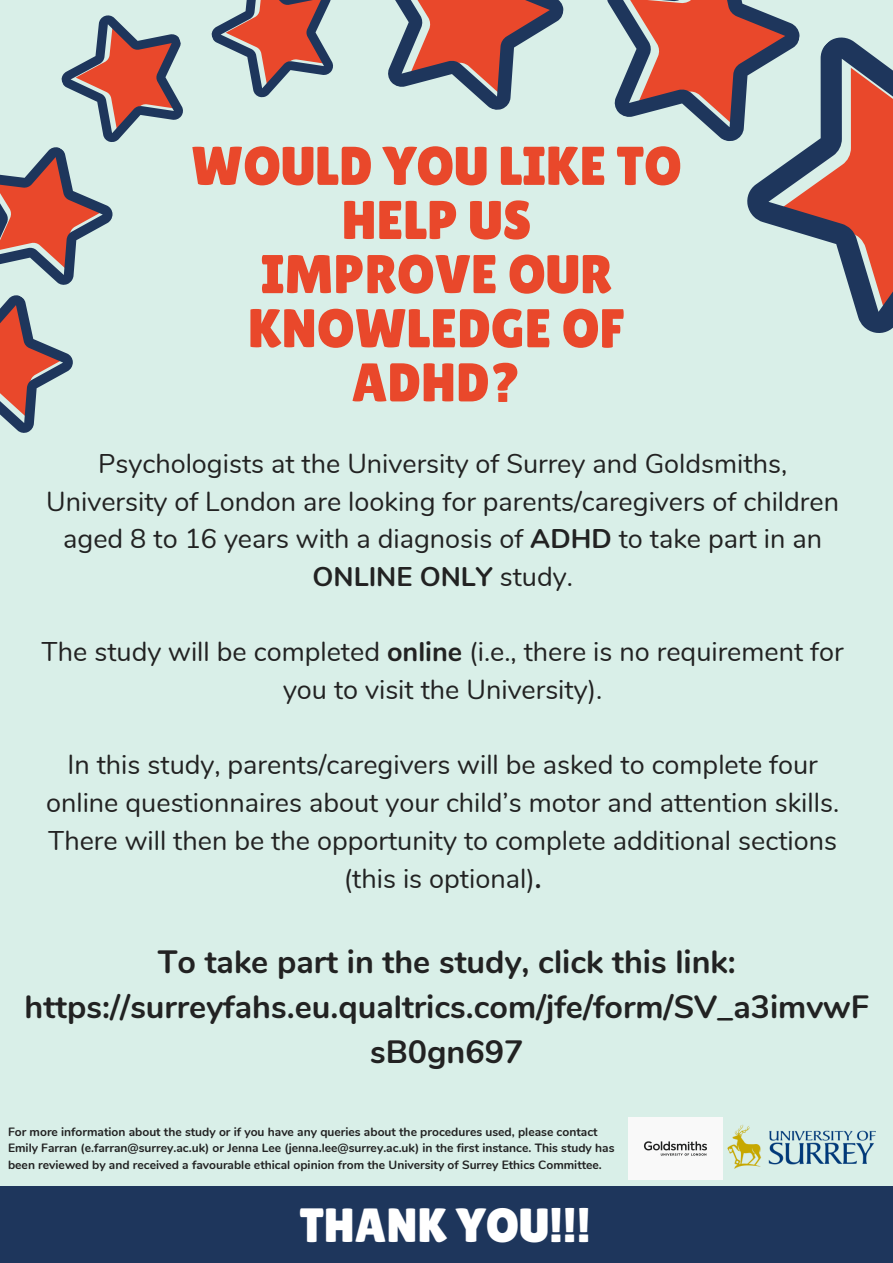
<style>
.page{position:relative;width:893px;height:1263px;background:#d9efe8}
.page>*{position:absolute;margin:0;border:0;box-sizing:border-box;transform-origin:0 0}
.t1{font:54.45px/54.2px "Lilita One";color:#e9482b;text-align:center}
.t2{font:48px "Lilita One";color:#fff}
.t3{font:700 32.17px/45px "Nunito";color:#222;text-align:center}
.t4{font:27px/37.7px "Nunito";color:#222;text-align:center}
.t5{font:700 12px/16.4px "Nunito";color:#222}
.s1{font-weight:700}
</style>
<div class="page">
<svg style="left:747px;top:37px;width:146px;height:296px"></svg>
<div style="left:0;top:1186px;width:893px;height:77px;background:#1e365c"></div>
<img style="left:722px;top:1118px;width:154px;height:56px">
<img style="left:628px;top:1117px;width:94px;height:63px">
<svg style="left:607px;top:0;width:201px;height:152px"></svg>
<svg style="left:0;top:0;width:564px;height:433px"></svg>
<h1 class="t1" style="left:191px;top:139px;width:492px">WOULD YOU LIKE TO<br>HELP US<br>IMPROVE OUR<br>KNOWLEDGE OF<br>ADHD?</h1>
<p class="t4" style="left:46px;top:445px;width:794px">Psychologists at the University of Surrey and Goldsmiths, University of London are looking for parents/caregivers of children aged 8 to 16 years with a diagnosis of <span class="s1">ADHD</span> to take part in an <span class="s1">ONLINE ONLY</span> study.</p>
<p class="t4" style="left:42px;top:633px;width:803px">The study will be completed <span class="s1">online</span> (i.e., there is no requirement for you to visit the University).</p>
<p class="t4" style="left:46px;top:747px;width:794px">In this study, parents/caregivers will be asked to complete four online questionnaires about your child’s motor and attention skills.<br>There will then be the opportunity to complete additional sections (this is optional)<span class="s1">.</span></p>
<p class="t3" style="left:25px;top:939px;width:846px">To take part in the study, click this link: https://surreyfahs.eu.qualtrics.com/jfe/form/SV_a3imvwF sB0gn697</p>
<p class="t5" style="left:8px;top:1124px;width:608px">For more information about the study or if you have any queries about the procedures used, please contact<br>Emily Farran (e.farran@surrey.ac.uk) or Jenna Lee (jenna.lee@surrey.ac.uk) in the first instance. This study has been reviewed by and received a favourable ethical opinion from the University of Surrey Ethics Committee.</p>
<h2 class="t2" style="left:300px;top:1198px;width:292px">THANK YOU!!!</h2>
</div>
